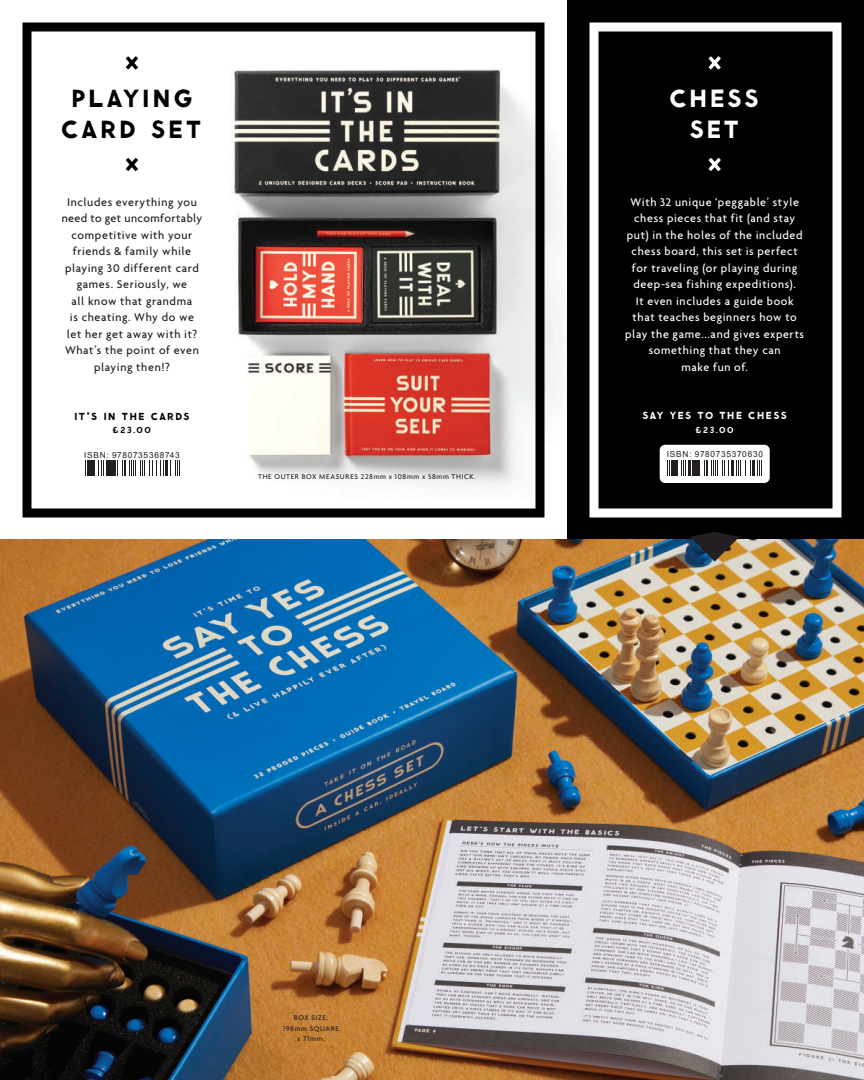
<style>
.page{position:relative;width:864px;height:1080px;background:#fff}
.page>*{position:absolute;margin:0;border:0;box-sizing:border-box;transform-origin:0 0}
.t1{font:25.5px/30.6px "Brass Monkey CT";letter-spacing:.095em;color:#010000;text-align:center}
.t2{font:25.5px/30.6px "Brass Monkey CT";letter-spacing:.065em;color:#fff;text-align:center}
.t3{font:500 12px/16.5px "Agenda";letter-spacing:.05em;color:#fff;text-align:center}
.t4{font:500 12px/16.5px "Agenda";letter-spacing:.05em;color:#231f20;text-align:center}
.t5{font:10.5px "Brass Monkey CT";letter-spacing:.105em;color:#fff}
.t6{font:10.5px "Brass Monkey CT";letter-spacing:.115em;color:#010000}
.t7{font:9px "Brass Monkey CT";color:#010000}
.t8{font:9px "Brass Monkey CT";color:#fff}
.t9{font:8.25px "Arial";letter-spacing:.09em;color:#231f20}
.t10{font:500 7.5px/10.5px "Agenda";letter-spacing:.09em;color:#231f20;text-align:center}
</style>
<div class="page">
<img style="left:0;top:22px;width:567px;height:518px">
<div style="left:567px;top:0;width:297px;height:540px;background:#010000"></div>
<svg style="left:22px;top:23px;width:522px;height:495px"></svg>
<svg style="left:590px;top:22px;width:252px;height:496px"></svg>
<svg style="left:126px;top:56px;width:12px;height:14px"></svg>
<svg style="left:126px;top:158px;width:12px;height:13px"></svg>
<svg style="left:85px;top:460px;width:19px;height:15px"></svg>
<hr style="left:106px;top:460px;width:3px;height:15px;background:#231f20">
<hr style="left:110px;top:460px;width:3px;height:15px;background:#231f20">
<svg style="left:114px;top:460px;width:50px;height:15px"></svg>
<hr style="left:165px;top:460px;width:3px;height:15px;background:#231f20">
<svg style="left:170px;top:460px;width:10px;height:15px"></svg>
<img style="left:0;top:540px;width:864px;height:540px">
<svg style="left:690px;top:532px;width:50px;height:30px"></svg>
<div style="left:660px;top:445px;width:110px;height:38px;background:#fff;border-radius:5px"></div>
<svg style="left:667px;top:460px;width:19px;height:15px"></svg>
<hr style="left:688px;top:460px;width:3px;height:15px;background:#231f20">
<hr style="left:692px;top:460px;width:3px;height:15px;background:#231f20">
<svg style="left:696px;top:460px;width:33px;height:15px"></svg>
<hr style="left:731px;top:460px;width:3px;height:15px;background:#231f20">
<svg style="left:736px;top:460px;width:15px;height:15px"></svg>
<hr style="left:752px;top:460px;width:3px;height:15px;background:#231f20">
<svg style="left:757px;top:460px;width:5px;height:15px"></svg>
<svg style="left:708px;top:56px;width:13px;height:14px"></svg>
<svg style="left:708px;top:158px;width:13px;height:13px"></svg>
<h1 class="t1" style="left:62px;top:82px;width:142px">PLAYING<br>CARD SET</h1>
<p class="t4" style="left:62px;top:193px;width:142px">Includes everything you need to get uncomfortably competitive with your friends &amp; family while playing 30 different card games. Seriously, we<br>all know that grandma<br>is cheating. Why do we let her get away with it?<br>What’s the point of even playing then!?</p>
<p class="t6" style="left:74px;top:409px;width:117px">IT’S IN THE CARDS</p>
<p class="t7" style="left:113px;top:424px;width:40px">£23.00</p>
<p class="t9" style="left:84px;top:449px;width:97px">ISBN: 9780735368743</p>
<p class="t10" style="left:258px;top:472px;width:219px">THE OUTER BOX MEASURES 228mm x 108mm x 58mm THICK.</p>
<h1 class="t2" style="left:670px;top:82px;width:90px">CHESS<br>SET</h1>
<p class="t3" style="left:625px;top:193px;width:180px">With 32 unique ‘peggable’ style chess pieces that fit (and stay put) in the holes of the included chess board, this set is perfect for traveling (or playing during deep-sea fishing expeditions).<br>It even includes a guide book that teaches beginners how to play the game...and gives experts something that they can<br>make fun of.</p>
<p class="t5" style="left:642px;top:408px;width:146px">SAY YES TO THE CHESS</p>
<p class="t8" style="left:695px;top:423px;width:40px">£23.00</p>
<p class="t9" style="left:667px;top:449px;width:98px">ISBN: 9780735370630</p>
<p class="t10" style="left:283px;top:1012px;width:58px">BOX SIZE:<br>198mm SQUARE x 71mm.</p>
</div>
